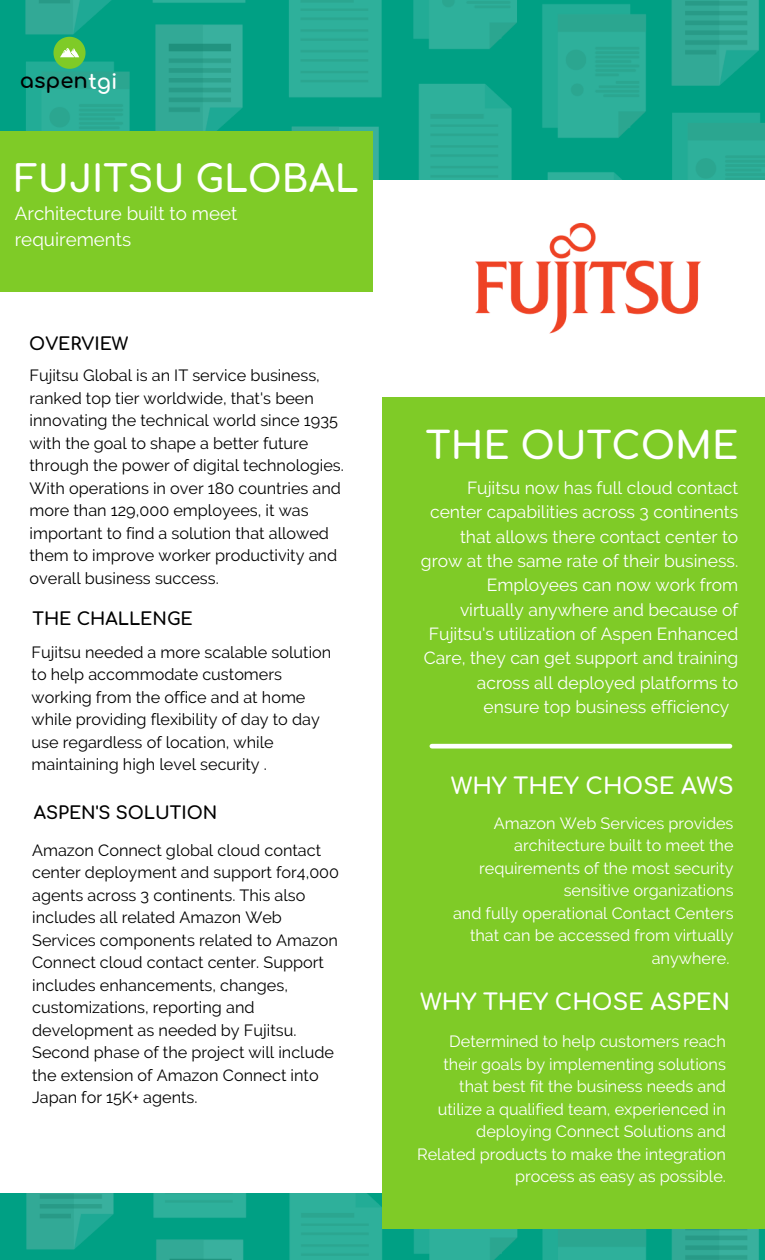
<style>
.page{position:relative;width:765px;height:1260px;background:#fff}
.page>*{position:absolute;margin:0;border:0;box-sizing:border-box;transform-origin:0 0}
.t1{font:700 37.5px "Comfortaa";color:#fff}
.t2{font:700 37px "Comfortaa";color:#fff}
.t3{font:700 22.5px "Comfortaa";color:#fff}
.t4{font:700 21.12px "Comfortaa";color:#000}
.t5{font:18.75px/26.2px "Raleway";color:#fff}
.t6{font:17.5px "Raleway";color:#fff}
.t7{font:700 17.5px "Comfortaa";color:#000}
.t8{font:16.25px/22.5px "Raleway";color:#000}
.t9{font:16.25px/22.5px "Raleway";color:#fff;text-align:right}
.s1{color:#fff}
</style>
<div class="page">
<img style="left:0;top:0;width:765px;height:180px">
<svg style="left:53px;top:37px;width:33px;height:32px"></svg>
<div style="left:0;top:131px;width:373px;height:161px;background:#7fcb27"></div>
<img style="left:0;top:1193px;width:765px;height:67px">
<div style="left:382px;top:397px;width:383px;height:832px;background:#7fcb27"></div>
<div style="left:432px;top:744px;width:298px;height:5px;background:#fff"></div>
<img style="left:475px;top:222px;width:226px;height:112px">
<p class="t4" style="left:20px;top:70px;width:99px">aspen<span class="s1">tgi</span></p>
<p class="t2" style="left:15px;top:159px;width:345px">FUJITSU GLOBAL</p>
<p class="t5" style="left:15px;top:200px;width:224px">Architecture built to meet requirements</p>
<p class="t7" style="left:29px;top:334px;width:101px">OVERVIEW</p>
<p class="t8" style="left:30px;top:364px;width:316px">Fujitsu Global is an IT service business, ranked top tier worldwide, that's been innovating the technical world since 1935 with the goal to shape a better future through the power of digital technologies.<br>With operations in over 180 countries and more than 129,000 employees, it was important to find a solution that allowed them to improve worker productivity and overall business success.</p>
<p class="t7" style="left:33px;top:610px;width:162px">THE CHALLENGE</p>
<p class="t8" style="left:32px;top:641px;width:301px">Fujitsu needed a more scalable solution to help accommodate customers working from the office and at home while providing flexibility of day to day use regardless of location, while maintaining high level security .</p>
<p class="t7" style="left:34px;top:804px;width:185px">ASPEN'S SOLUTION</p>
<p class="t8" style="left:32px;top:839px;width:309px">Amazon Connect global cloud contact center deployment and support for4,000 agents across 3 continents. This also includes all related Amazon Web Services components related to Amazon Connect cloud contact center. Support includes enhancements, changes, customizations, reporting and development as needed by Fujitsu.<br>Second phase of the project will include the extension of Amazon Connect into Japan for 15K+ agents.</p>
<p class="t1" style="left:426px;top:426px;width:314px">THE OUTCOME</p>
<p class="t6" style="left:467px;top:477px;width:273px">Fujitsu now has full cloud contact</p>
<p class="t6" style="left:430px;top:502px;width:310px">center capabilities across 3 continents</p>
<p class="t6" style="left:460px;top:526px;width:280px">that allows there contact center to</p>
<p class="t6" style="left:421px;top:550px;width:319px">grow at the same rate of their business.</p>
<p class="t6" style="left:487px;top:575px;width:253px">Employees can now work from</p>
<p class="t6" style="left:460px;top:599px;width:280px">virtually anywhere and because of</p>
<p class="t6" style="left:429px;top:624px;width:311px">Fujitsu's utilization of Aspen Enhanced</p>
<p class="t6" style="left:424px;top:648px;width:316px">Care, they can get support and training</p>
<p class="t6" style="left:477px;top:672px;width:263px">across all deployed platforms to</p>
<p class="t6" style="left:484px;top:697px;width:247px">ensure top business efficiency</p>
<p class="t3" style="left:451px;top:774px;width:284px">WHY THEY CHOSE AWS</p>
<p class="t9" style="left:479px;top:812px;width:256px">Amazon Web Services provides architecture built to meet the requirements of the most security sensitive organizations</p>
<p class="t9" style="left:453px;top:902px;width:282px">and fully operational Contact Centers that can be accessed from virtually anywhere.</p>
<p class="t3" style="left:421px;top:991px;width:311px">WHY THEY CHOSE ASPEN</p>
<p class="t9" style="left:417px;top:1030px;width:310px">Determined to help customers reach their goals by implementing solutions that best fit the business needs and utilize a qualified team, experienced in deploying Connect Solutions and Related products to make the integration process as easy as possible.</p>
</div>
